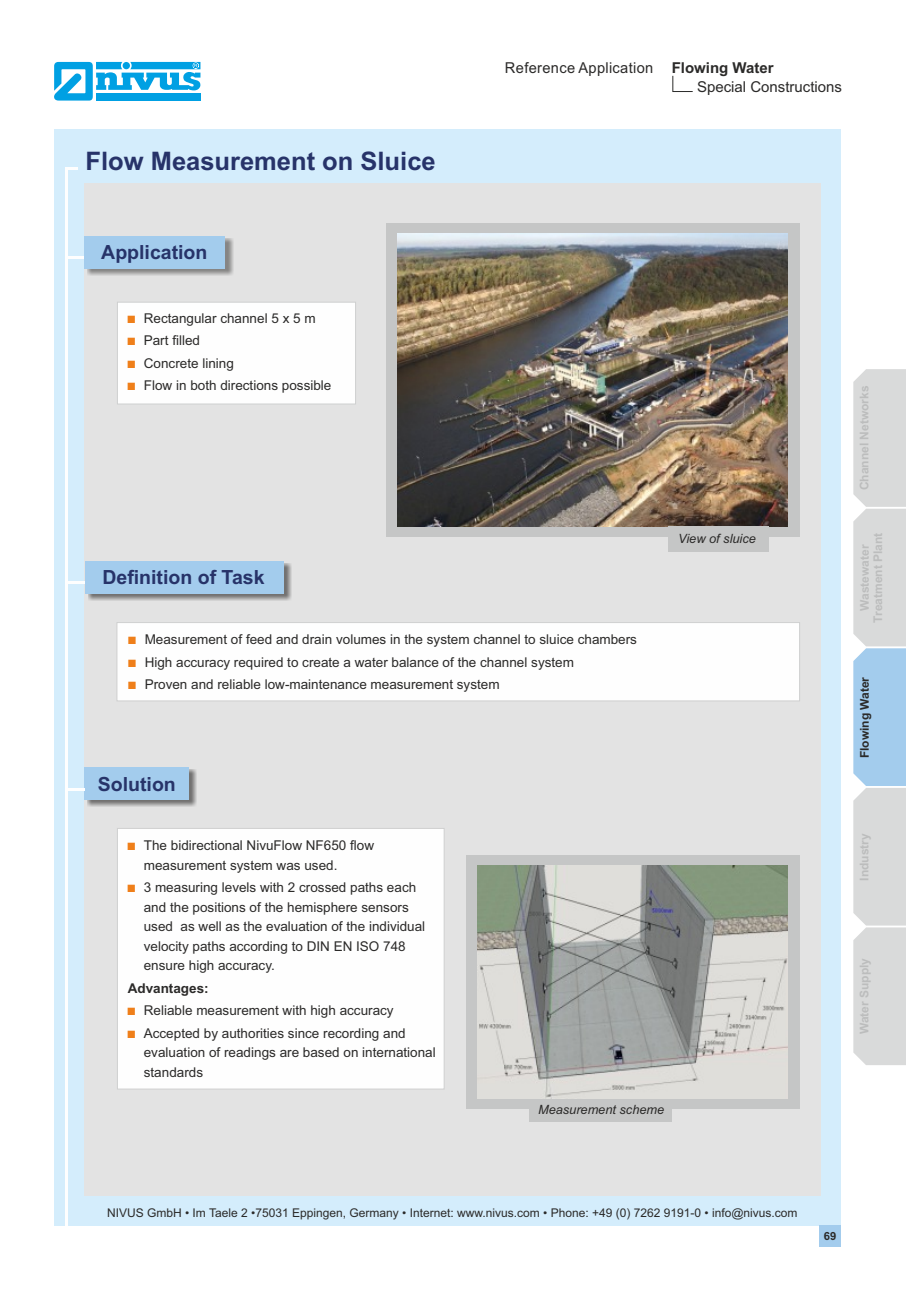
<style>
.page{position:relative;width:906px;height:1289px;background:#fff}
.page>*{position:absolute;margin:0;border:0;box-sizing:border-box;transform-origin:0 0}
.t1{font:700 25.5px "Arial";color:#273369}
.t2{font:700 19.5px "Arial";color:#273369}
.t3{font:15px "Arial";letter-spacing:.01em;color:#2b2a29}
.t4{font:700 15px "Arial";color:#2b2a29}
.t5{font:13.5px/22.5px "Arial";color:#2b2a29}
.t6{font:700 13.5px "Arial";color:#2b2a29}
.t7{font:italic 12.75px "Arial";color:#2b2a29}
.t8{font:12px "Arial";color:#2b2a29}
.t9{font:700 12px/13.4px "Arial";color:#bcbdbd;text-align:center}
.t10{font:700 12px "Arial";color:#2b2a29}
.t11{font:700 11.25px "Arial";color:#2b2a29}
</style>
<div class="page">
<div style="left:54px;top:129px;width:787px;height:1096px;background:#d4edfc"></div>
<div style="left:819px;top:1225px;width:22px;height:22px;background:#a3cced"></div>
<svg style="left:68px;top:167px;width:9px;height:3px"></svg>
<div style="left:85px;top:183px;width:736px;height:1012px;background:#e3e3e3"></div>
<svg style="left:54px;top:62px;width:147px;height:39px"></svg>
<hr style="left:65px;top:167px;width:3px;height:1058px;background:#fefefe">
<div style="left:116px;top:622px;width:684px;height:79px;background:#fefefe"></div>
<div style="left:117px;top:828px;width:328px;height:261px;background:#fefefe"></div>
<hr style="left:65px;top:256px;width:20px;height:3px;background:#fefefe">
<hr style="left:66px;top:581px;width:19px;height:3px;background:#fefefe">
<img style="left:88px;top:238px;width:145px;height:37px">
<div style="left:85px;top:236px;width:140px;height:32px;background:#a3cced"></div>
<img style="left:88px;top:563px;width:203px;height:37px">
<div style="left:85px;top:561px;width:198px;height:32px;background:#a3cced"></div>
<img style="left:88px;top:769px;width:109px;height:38px">
<div style="left:85px;top:767px;width:103px;height:33px;background:#a3cced"></div>
<hr style="left:65px;top:788px;width:20px;height:3px;background:#fefefe">
<div style="left:386px;top:223px;width:414px;height:313px;background:#c5c6c6"></div>
<div style="left:466px;top:855px;width:334px;height:253px;background:#c5c6c6"></div>
<div style="left:529px;top:1099px;width:143px;height:22px;background:#c5c6c6"></div>
<img style="left:398px;top:233px;width:389px;height:293px">
<div style="left:668px;top:526px;width:100px;height:26px;background:#c5c6c6"></div>
<img style="left:477px;top:866px;width:310px;height:231px">
<svg style="left:853px;top:369px;width:53px;height:696px;background:#d0d8df"></svg>
<svg style="left:672px;top:75px;width:21px;height:17px"></svg>
<svg style="left:128px;top:637px;width:8px;height:7px"></svg>
<svg style="left:128px;top:659px;width:8px;height:7px"></svg>
<svg style="left:128px;top:682px;width:8px;height:7px"></svg>
<svg style="left:128px;top:842px;width:7px;height:8px"></svg>
<svg style="left:128px;top:884px;width:7px;height:8px"></svg>
<svg style="left:128px;top:1007px;width:7px;height:8px"></svg>
<svg style="left:128px;top:1030px;width:7px;height:7px"></svg>
<div style="left:117px;top:302px;width:239px;height:103px;background:#fefefe"></div>
<h1 class="t1" style="left:86px;top:151px;width:352px">Flow Measurement on Sluice</h1>
<p class="t3" style="left:505px;top:62px;width:150px">Reference Application</p>
<p class="t4" style="left:671px;top:62px;width:103px">Flowing Water</p>
<p class="t3" style="left:697px;top:81px;width:147px">Special Constructions</p>
<h2 class="t2" style="left:101px;top:244px;width:108px">Application</h2>
<p class="t5" style="left:144px;top:308px;width:189px">Rectangular channel 5 x 5 m<br>Part filled<br>Concrete lining<br>Flow in both directions possible</p>
<h2 class="t2" style="left:102px;top:570px;width:164px">Definition of Task</h2>
<p class="t5" style="left:145px;top:629px;width:494px">Measurement of feed and drain volumes in the system channel to sluice chambers<br>High accuracy required to create a water balance of the channel system<br>Proven and reliable low-maintenance measurement system</p>
<p class="t7" style="left:678px;top:533px;width:79px">View of sluice</p>
<h2 class="t2" style="left:98px;top:776px;width:79px">Solution</h2>
<p class="t5" style="left:144px;top:836px;width:232px;line-height:19.5px">The bidirectional NivuFlow NF650 flow measurement system was used.</p>
<p class="t5" style="left:144px;top:878px;width:283px;line-height:19.5px">3 measuring levels with 2 crossed paths each and the positions of the hemisphere sensors used as well as the evaluation of the individual velocity paths according to DIN EN ISO 748 ensure high accuracy.</p>
<p class="t6" style="left:128px;top:982px;width:83px">Advantages:</p>
<p class="t5" style="left:144px;top:1000px;width:263px">Reliable measurement with high accuracy<br>Accepted by authorities since recording and</p>
<p class="t5" style="left:144px;top:1043px;width:293px;line-height:19.5px">evaluation of readings are based on international standards</p>
<p class="t7" style="left:538px;top:1105px;width:128px">Measurement scheme</p>
<p class="t9" style="left:858px;top:490px;width:106px;rotate:-90deg">Channel Networks</p>
<p class="t9" style="left:859px;top:622px;width:92px;rotate:-90deg">Wastewater<br>Treatment Plant</p>
<p class="t10" style="left:860px;top:758px;width:83px;rotate:-90deg">Flowing Water</p>
<p class="t9" style="left:859px;top:880px;width:49px;rotate:-90deg">Industry</p>
<p class="t9" style="left:859px;top:1034px;width:78px;rotate:-90deg">Water Supply</p>
<p class="t8" style="left:107px;top:1208px;width:692px">NIVUS GmbH • Im Taele 2 •75031 Eppingen, Germany • Internet: www.nivus.com • Phone: +49 (0) 7262 9191-0 • info@nivus.com</p>
<p class="t11" style="left:824px;top:1232px;width:14px">69</p>
</div>
